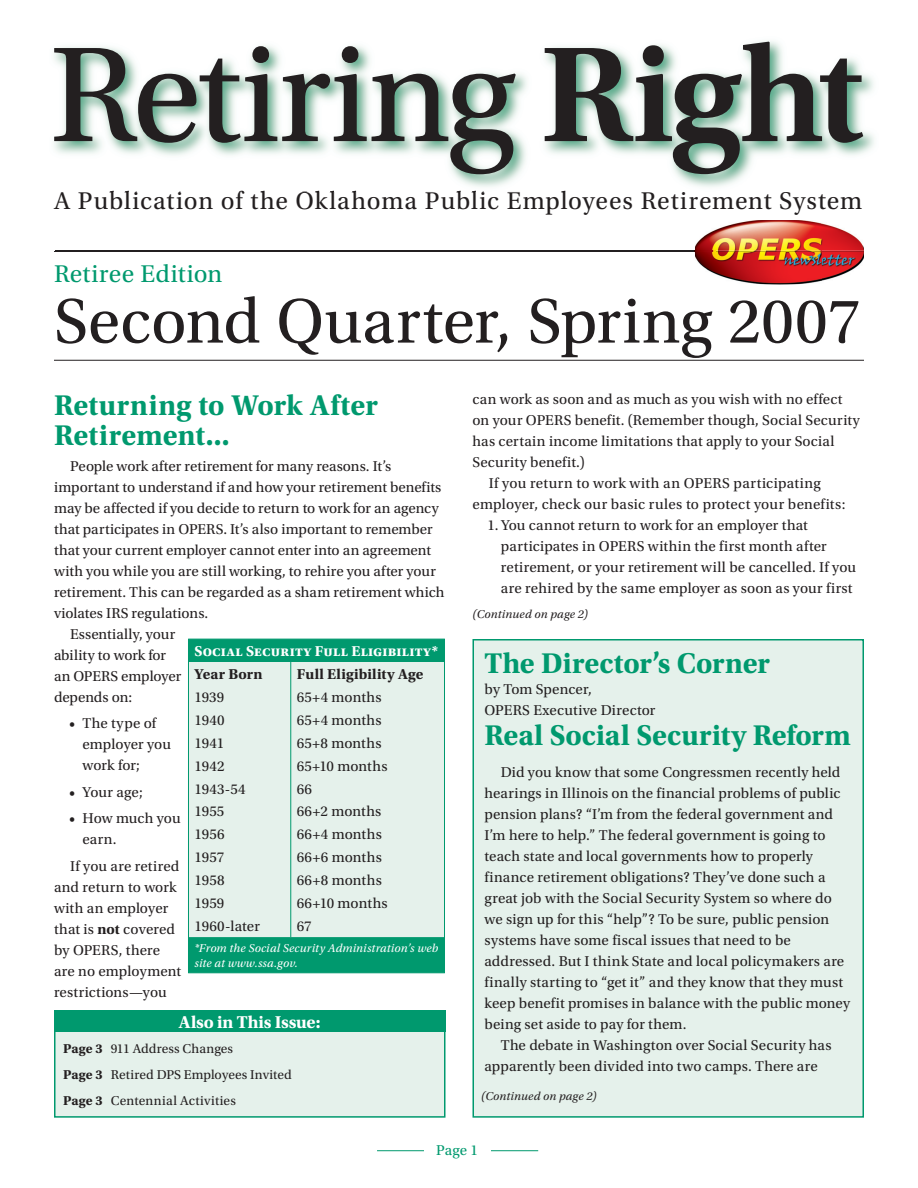
<style>
.page{position:relative;width:918px;height:1188px;background:#fff}
.page>*{position:absolute;margin:0;border:0;box-sizing:border-box;transform-origin:0 0}
.t1{font:142.5px "Utopia Std";letter-spacing:-.01em;color:#231f20}
.t2{font:66px "Utopia Std";color:#231f20}
.t3{font:700 30px/30px "Utopia Std";color:#00996e}
.t4{font:25.5px "Utopia Std";letter-spacing:.03em;color:#231f20}
.t5{font:25.5px "Utopia Std";letter-spacing:.01em;color:#00996e}
.t6{font:700 18px "Utopia Std";color:#fff}
.t7{font:15px/21px "Utopia Std";letter-spacing:.005em;color:#231f20}
.t8{font:700 15px "Utopia Std";letter-spacing:.02em;color:#fff}
.t9{font:700 15px "Utopia Std";letter-spacing:.01em;color:#231f20}
.t10{font:15px "Utopia Std";color:#00996e}
.t11{font:13.5px/26.4px "Utopia Std";letter-spacing:.005em;color:#231f20}
.t12{font:italic 12px/15px "Utopia Std";letter-spacing:.015em;color:#fff}
.t13{font:italic 12px "Utopia Std";letter-spacing:.015em;color:#231f20}
.s1{font-weight:600}
.s2{font-weight:700}
</style>
<div class="page">
<hr style="left:377px;top:1150px;width:161px;height:1px;background:#00996e">
<div style="left:424px;top:1144px;width:66px;height:19px;background:#fff"></div>
<hr style="left:55px;top:250px;width:661px;height:1px;background:#231f20">
<hr style="left:54px;top:251px;width:810px;height:1px;background:#231f20">
<hr style="left:54px;top:360px;width:810px;height:1px;background:#231f20">
<div style="left:55px;top:1015px;width:390px;height:102px;background:#e5f1eb"></div>
<div style="left:54px;top:1014px;width:392px;height:104px;border:2px solid #00996e"></div>
<div style="left:54px;top:1011px;width:391px;height:21px;background:#00996e"></div>
<div style="left:473px;top:640px;width:390px;height:477px;background:#e5f1eb"></div>
<div style="left:472px;top:639px;width:392px;height:479px;border:2px solid #00996e"></div>
<img style="left:54px;top:41px;width:820px;height:150px">
<img style="left:239px;top:191px;width:327px;height:1px">
<img style="left:109px;top:191px;width:72px;height:1px">
<img style="left:695px;top:220px;width:169px;height:64px">
<img style="left:716px;top:251px;width:148px;height:1px">
<svg style="left:695px;top:250px;width:21px;height:2px"></svg>
<div style="left:189px;top:640px;width:255px;height:332px;background:#00996e"></div>
<div style="left:189px;top:662px;width:255px;height:275px;background:#e5f1eb"></div>
<hr style="left:188px;top:639px;width:103px;height:1px;background:#00996e">
<hr style="left:291px;top:639px;width:154px;height:1px;background:#00996e">
<svg style="left:188px;top:640px;width:1px;height:297px"></svg>
<svg style="left:290px;top:662px;width:1px;height:275px"></svg>
<svg style="left:444px;top:640px;width:1px;height:297px"></svg>
<hr style="left:188px;top:937px;width:1px;height:35px;background:#00996e">
<hr style="left:444px;top:937px;width:1px;height:35px;background:#00996e">
<hr style="left:188px;top:972px;width:103px;height:1px;background:#00996e">
<hr style="left:291px;top:972px;width:154px;height:1px;background:#00996e">
<h1 class="t1" style="left:50px;top:39px;width:816px">Retiring <span class="s1">Right</span></h1>
<h3 class="t4" style="left:54px;top:190px;width:810px">A Publication of the Oklahoma Public Employees Retirement System</h3>
<h3 class="t5" style="left:54px;top:263px;width:170px">Retiree Edition</h3>
<h2 class="t2" style="left:54px;top:295px;width:808px">Second Quarter, Spring 2007</h2>
<h3 class="t3" style="left:54px;top:392px;width:325px">Returning to Work After<br>Retirement...</h3>
<p class="t7" style="left:70px;top:457px;width:323px">People work after retirement for many reasons. It’s</p>
<p class="t7" style="left:54px;top:478px;width:389px">important to understand if and how your retirement benefits</p>
<p class="t7" style="left:54px;top:499px;width:386px">may be affected if you decide to return to work for an agency</p>
<p class="t7" style="left:54px;top:520px;width:380px">that participates in OPERS. It’s also important to remember</p>
<p class="t7" style="left:54px;top:541px;width:379px">that your current employer cannot enter into an agreement</p>
<p class="t7" style="left:54px;top:562px;width:383px">with you while you are still working, to rehire you after your</p>
<p class="t7" style="left:54px;top:583px;width:392px">retirement. This can be regarded as a sham retirement which</p>
<p class="t7" style="left:54px;top:604px;width:156px">violates IRS regulations.</p>
<p class="t7" style="left:70px;top:625px;width:107px">Essentially, your</p>
<p class="t7" style="left:54px;top:646px;width:114px">ability to work for</p>
<p class="t7" style="left:54px;top:667px;width:129px">an OPERS employer</p>
<p class="t7" style="left:54px;top:688px;width:80px">depends on:</p>
<p class="t7" style="left:82px;top:714px;width:90px;text-indent:-14px">• The type of employer you work for;</p>
<p class="t7" style="left:69px;top:782px;width:75px">• Your age;</p>
<p class="t7" style="left:82px;top:809px;width:100px;text-indent:-14px">• How much you earn.</p>
<p class="t7" style="left:54px;top:856px;width:129px;text-indent:16px">If you are retired and return to work with an employer that is <span class="s2">not</span> covered by OPERS, there are no employment restrictions—you</p>
<p class="t7" style="left:472px;top:389px;width:371px">can work as soon and as much as you wish with no effect</p>
<p class="t7" style="left:472px;top:410px;width:389px">on your OPERS benefit. (Remember though, Social Security</p>
<p class="t7" style="left:472px;top:431px;width:364px">has certain income limitations that apply to your Social</p>
<p class="t7" style="left:472px;top:452px;width:114px">Security benefit.)</p>
<p class="t7" style="left:489px;top:473px;width:334px">If you return to work with an OPERS participating</p>
<p class="t7" style="left:472px;top:494px;width:375px">employer, check our basic rules to protect your benefits:</p>
<p class="t7" style="left:501px;top:515px;width:357px;text-indent:-13px">1. You cannot return to work for an employer that participates in OPERS within the first month after retirement, or your retirement will be cancelled. If you are rehired by the same employer as soon as your first</p>
<p class="t13" style="left:473px;top:609px;width:117px">(Continued on page 2)</p>
<p class="t8" style="left:194px;top:645px;width:245px">Social Security Full Eligibility*</p>
<p class="t9" style="left:194px;top:668px;width:70px">Year Born</p>
<p class="t9" style="left:297px;top:668px;width:128px">Full Eligibility Age</p>
<p class="t7" style="left:194px;top:688px;width:31px">1939</p>
<p class="t7" style="left:297px;top:688px;width:86px">65+4 months</p>
<p class="t7" style="left:194px;top:710px;width:32px">1940</p>
<p class="t7" style="left:297px;top:710px;width:86px">65+4 months</p>
<p class="t7" style="left:194px;top:733px;width:31px">1941</p>
<p class="t7" style="left:297px;top:733px;width:86px">65+8 months</p>
<p class="t7" style="left:194px;top:756px;width:32px">1942</p>
<p class="t7" style="left:297px;top:756px;width:92px">65+10 months</p>
<p class="t7" style="left:194px;top:779px;width:53px">1943-54</p>
<p class="t7" style="left:297px;top:779px;width:17px">66</p>
<p class="t7" style="left:194px;top:802px;width:31px">1955</p>
<p class="t7" style="left:297px;top:802px;width:86px">66+2 months</p>
<p class="t7" style="left:194px;top:825px;width:32px">1956</p>
<p class="t7" style="left:297px;top:825px;width:87px">66+4 months</p>
<p class="t7" style="left:194px;top:848px;width:31px">1957</p>
<p class="t7" style="left:297px;top:848px;width:87px">66+6 months</p>
<p class="t7" style="left:194px;top:871px;width:32px">1958</p>
<p class="t7" style="left:297px;top:871px;width:87px">66+8 months</p>
<p class="t7" style="left:194px;top:894px;width:31px">1959</p>
<p class="t7" style="left:297px;top:894px;width:93px">66+10 months</p>
<p class="t7" style="left:194px;top:917px;width:67px">1960-later</p>
<p class="t7" style="left:297px;top:917px;width:17px">67</p>
<p class="t12" style="left:194px;top:941px;width:245px">*From the Social Security Administration’s web site at www.ssa.gov.</p>
<h3 class="t3" style="left:484px;top:650px;width:287px">The Director’s Corner</h3>
<p class="t7" style="left:484px;top:679px;width:173px">by Tom Spencer,<br>OPERS Executive Director</p>
<h3 class="t3" style="left:484px;top:722px;width:368px">Real Social Security Reform</h3>
<p class="t7" style="left:484px;top:783px;width:367px">hearings in Illinois on the financial problems of public pension plans? “I’m from the federal government and I’m here to help.” The federal government is going to teach state and local governments how to properly finance retirement obligations? They’ve done such a great job with the Social Security System so where do we sign up for this “help”? To be sure, public pension systems have some fiscal issues that need to be addressed. But I think State and local policymakers are finally starting to “get it” and they know that they must keep benefit promises in balance with the public money being set aside to pay for them.</p>
<p class="t7" style="left:484px;top:1035px;width:349px;text-indent:16px">The debate in Washington over Social Security has apparently been divided into two camps. There are</p>
<p class="t13" style="left:481px;top:1091px;width:117px">(Continued on page 2)</p>
<p class="t7" style="left:501px;top:762px;width:341px">Did you know that some Congressmen recently held</p>
<p class="t6" style="left:179px;top:1015px;width:143px">Also in This Issue:</p>
<p class="t11" style="left:63px;top:1036px;width:230px"><span class="s2">Page 3</span> 911 Address Changes<br><span class="s2">Page 3</span> Retired DPS Employees Invited<br><span class="s2">Page 3</span> Centennial Activities</p>
<p class="t10" style="left:436px;top:1145px;width:43px">Page 1</p>
</div>
